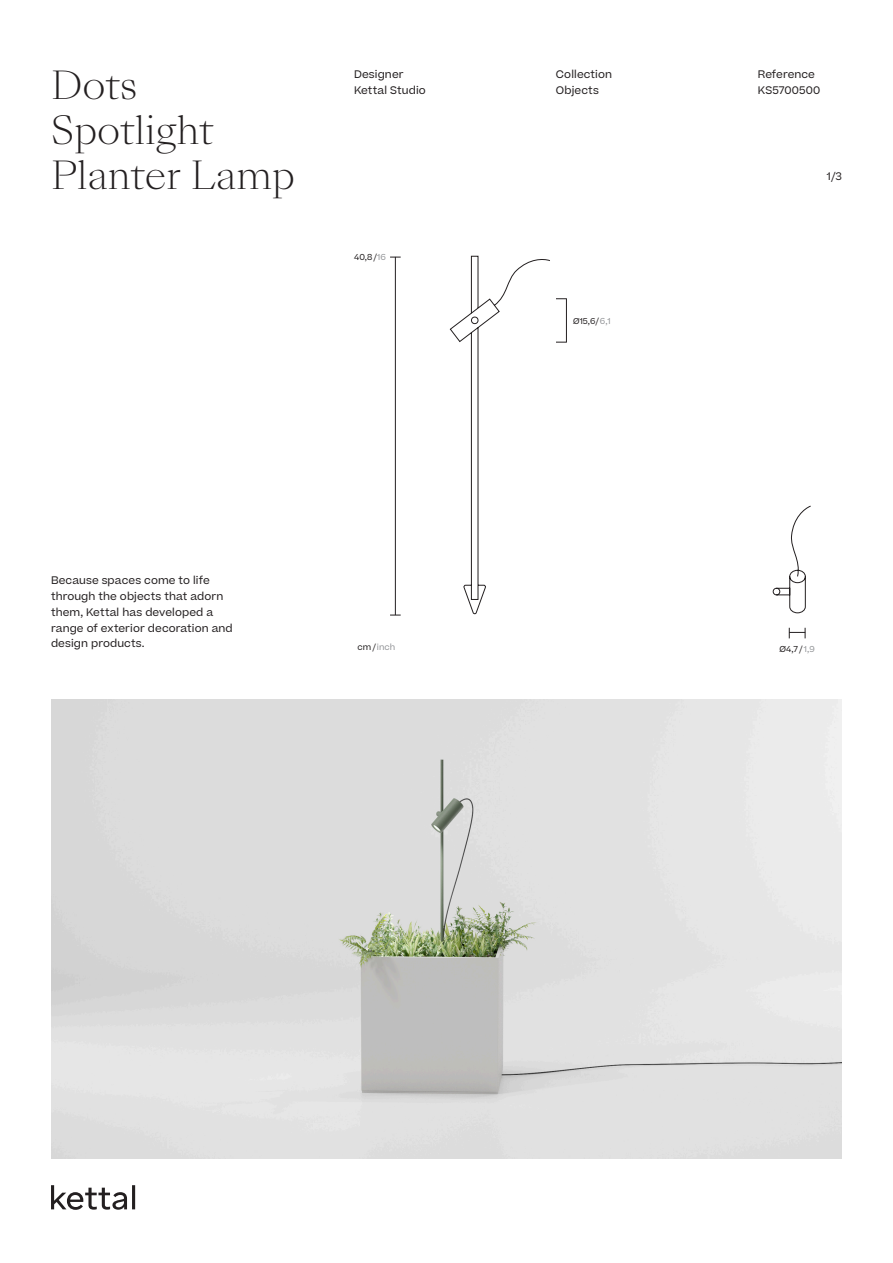
<style>
.page{position:relative;width:893px;height:1263px;background:#fff}
.page>*{position:absolute;margin:0;border:0;box-sizing:border-box;transform-origin:0 0}
.t1{font:300 37.5px "Sang Bleu Kingdom";color:#231f20}
.t2{font:10.5px/15.8px "Beatrice";letter-spacing:.01em;color:#231f20}
.Beatrice_5_5{font:8.25px "Beatrice";color:#231f20}
.Beatrice_5_5-2{font:8.25px "Beatrice";letter-spacing:.01em;color:#939598}
.Beatrice_5_5-3{font:8.1px "Beatrice";color:#231f20}
.s1{color:#939598}
.s2{font-size:8.25px}
.s3{font-size:8.25px;color:#939598}
.s4{color:#231f20}
</style>
<div class="page">
<svg style="left:789px;top:628px;width:17px;height:10px"></svg>
<img style="left:51px;top:699px;width:791px;height:460px">
<hr style="left:395px;top:257px;width:1px;height:358px;background:#231f20">
<svg style="left:51px;top:1185px;width:84px;height:25px"></svg>
<svg style="left:450px;top:256px;width:361px;height:359px"></svg>
<p class="t1" style="left:51px;top:59px;width:88px">Dots</p>
<p class="t1" style="left:51px;top:104px;width:164px">Spotlight</p>
<p class="t1" style="left:51px;top:149px;width:246px">Planter Lamp</p>
<p class="t2" style="left:354px;top:66px;width:51px">Designer</p>
<p class="t2" style="left:354px;top:82px;width:73px">Kettal Studio</p>
<p class="Beatrice_5_5" style="left:354px;top:252px;width:33px">40,8/<span class="s1">16</span></p>
<p class="t2" style="left:556px;top:66px;width:58px">Collection</p>
<p class="t2" style="left:556px;top:82px;width:44px">Objects</p>
<p class="Beatrice_5_5-3" style="left:573px;top:315px;width:39px">Ø15,6<span class="s2">/</span><span class="s3">6,1</span></p>
<p class="t2" style="left:758px;top:66px;width:59px">Reference</p>
<p class="t2" style="left:758px;top:82px;width:64px">KS5700500</p>
<p class="t2" style="left:827px;top:168px;width:17px">1/3</p>
<p class="t2" style="left:51px;top:572px;width:183px">Because spaces come to life through the objects that adorn them, Kettal has developed a range of exterior decoration and design products.</p>
<p class="Beatrice_5_5-2" style="left:357px;top:642px;width:39px"><span class="s4">cm/</span> inch</p>
<p class="Beatrice_5_5" style="left:780px;top:643px;width:37px">Ø4,7 / <span class="s1">1,9</span></p>
</div>
